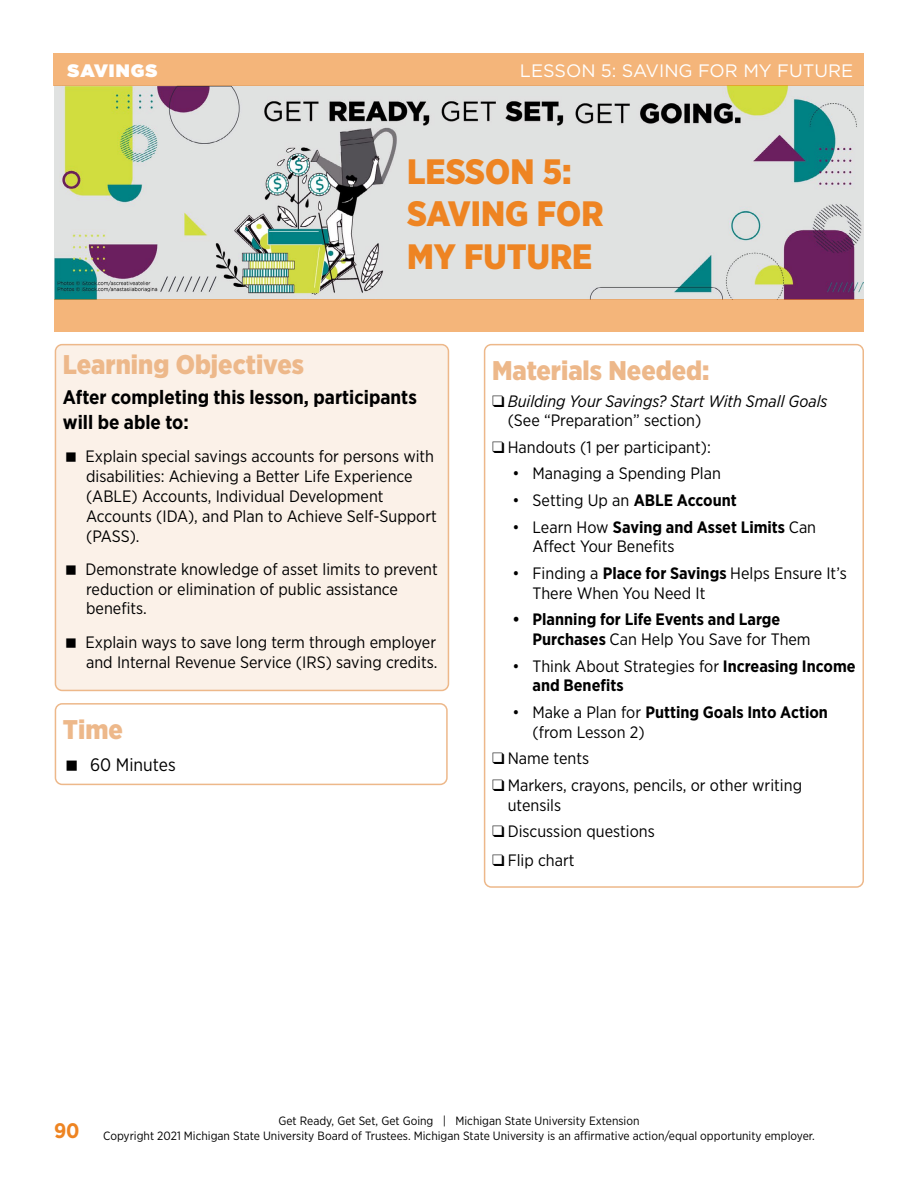
<style>
.page{position:relative;width:918px;height:1188px;background:#fff}
.page>*{position:absolute;margin:0;border:0;box-sizing:border-box;transform-origin:0 0}
.t1{font:900 35.25px "Gotham Narrow";color:#ee8422}
.Subhead1{font:900 27px "Gotham Narrow";color:#edb88a}
.Body_-_Family{font:700 19.5px/25.2px "Gotham Narrow";color:#000}
.t2{font:18px "Gotham";color:#fff}
.t3{font:18px "Gotham Narrow";color:#000}
.t4{font:900 18px "Gotham";letter-spacing:.06em;color:#fff}
.t5{font:16.5px/19.8px "Gotham Narrow";color:#000}
.t6{font:700 16.5px/19.8px "Gotham Narrow";color:#000}
.t7{font:italic 16.5px/19.8px "Gotham Narrow";color:#000}
.t8{font:12px/14.4px "Gotham Narrow";color:#000}
.s1{font-style:normal}
.s2{font-weight:700}
.s3{font-weight:400}
.s4{font-weight:700;font-size:21px;color:#ee8422}
</style>
<div class="page">
<img style="left:55px;top:86px;width:809px;height:214px">
<div style="left:55px;top:300px;width:809px;height:32px;background:#f4b57a"></div>
<div style="left:54px;top:53px;width:810px;height:33px;background:#f4b57a"></div>
<div style="left:55px;top:345px;width:393px;height:345px;background:#fbf1e8;border-radius:7px"></div>
<div style="left:55px;top:344px;width:394px;height:347px;border:2px solid #edb88a;border-radius:7px"></div>
<div style="left:55px;top:703px;width:393px;height:82px;border:2px solid #edb88a;border-radius:7px"></div>
<div style="left:484px;top:344px;width:380px;height:544px;border:2px solid #edb88a;border-radius:7px"></div>
<p class="t4" style="left:68px;top:57px;width:91px">SAVINGS</p>
<p class="t2" style="left:520px;top:59px;width:335px">LESSON 5: SAVING FOR MY FUTURE</p>
<p class="t1" style="left:407px;top:148px;width:166px">LESSON 5:</p>
<p class="t1" style="left:407px;top:191px;width:198px">SAVING FOR</p>
<p class="t1" style="left:407px;top:233px;width:187px">MY FUTURE</p>
<h2 class="Subhead1" style="left:63px;top:346px;width:243px">Learning Objectives</h2>
<p class="Body_-_Family" style="left:63px;top:384px;width:355px">After completing this lesson, participants will be able to:</p>
<p class="t5" style="left:85px;top:446px;width:353px">Explain special savings accounts for persons with disabilities: Achieving a Better Life Experience (ABLE) Accounts, Individual Development Accounts (IDA), and Plan to Achieve Self-Support (PASS).</p>
<p class="t5" style="left:85px;top:559px;width:354px">Demonstrate knowledge of asset limits to prevent reduction or elimination of public assistance benefits.</p>
<p class="t5" style="left:85px;top:632px;width:354px">Explain ways to save long term through employer and Internal Revenue Service (IRS) saving credits.</p>
<h2 class="Subhead1" style="left:63px;top:712px;width:61px">Time</h2>
<p class="t3" style="left:90px;top:754px;width:87px">60 Minutes</p>
<h2 class="Subhead1" style="left:492px;top:353px;width:219px">Materials Needed:</h2>
<p class="t7" style="left:508px;top:391px;width:321px;text-indent:-16px">❑ Building Your Savings? Start With Small Goals <span class="s1">(See “Preparation” section)</span></p>
<p class="t5" style="left:492px;top:437px;width:220px">❑ Handouts (1 per participant):</p>
<p class="t5" style="left:512px;top:463px;width:210px">• Managing a Spending Plan</p>
<p class="t5" style="left:512px;top:490px;width:226px">• Setting Up an <span class="s2">ABLE Account</span></p>
<p class="t5" style="left:533px;top:517px;width:285px;text-indent:-20px">• Learn How <span class="s2">Saving and Asset Limits</span> Can<br>Affect Your Benefits</p>
<p class="t5" style="left:533px;top:563px;width:316px;text-indent:-20px">• Finding a <span class="s2">Place for Savings</span> Helps Ensure It’s<br>There When You Need It</p>
<p class="t6" style="left:533px;top:609px;width:280px;text-indent:-20px">• Planning for Life Events and Large<br>Purchases <span class="s3">Can Help You Save for Them</span></p>
<p class="t6" style="left:533px;top:656px;width:325px;text-indent:-20px"><span class="s3">• Think About Strategies for</span> Increasing Income and Benefits</p>
<p class="t5" style="left:533px;top:702px;width:297px;text-indent:-20px">• Make a Plan for <span class="s2">Putting Goals Into Action </span>(from Lesson 2)</p>
<p class="t5" style="left:492px;top:748px;width:99px">❑ Name tents</p>
<p class="t5" style="left:508px;top:775px;width:296px;text-indent:-16px">❑ Markers, crayons, pencils, or other writing utensils</p>
<p class="t5" style="left:492px;top:821px;width:164px">❑ Discussion questions</p>
<p class="t5" style="left:492px;top:850px;width:84px">❑ Flip chart</p>
<p class="t8" style="left:54px;top:1114px;width:762px;text-indent:225px">Get Ready, Get Set, Get Going | Michigan State University Extension<br><span class="s4">90</span> Copyright 2021 Michigan State University Board of Trustees. Michigan State University is an affirmative action/equal opportunity employer.</p>
</div>
